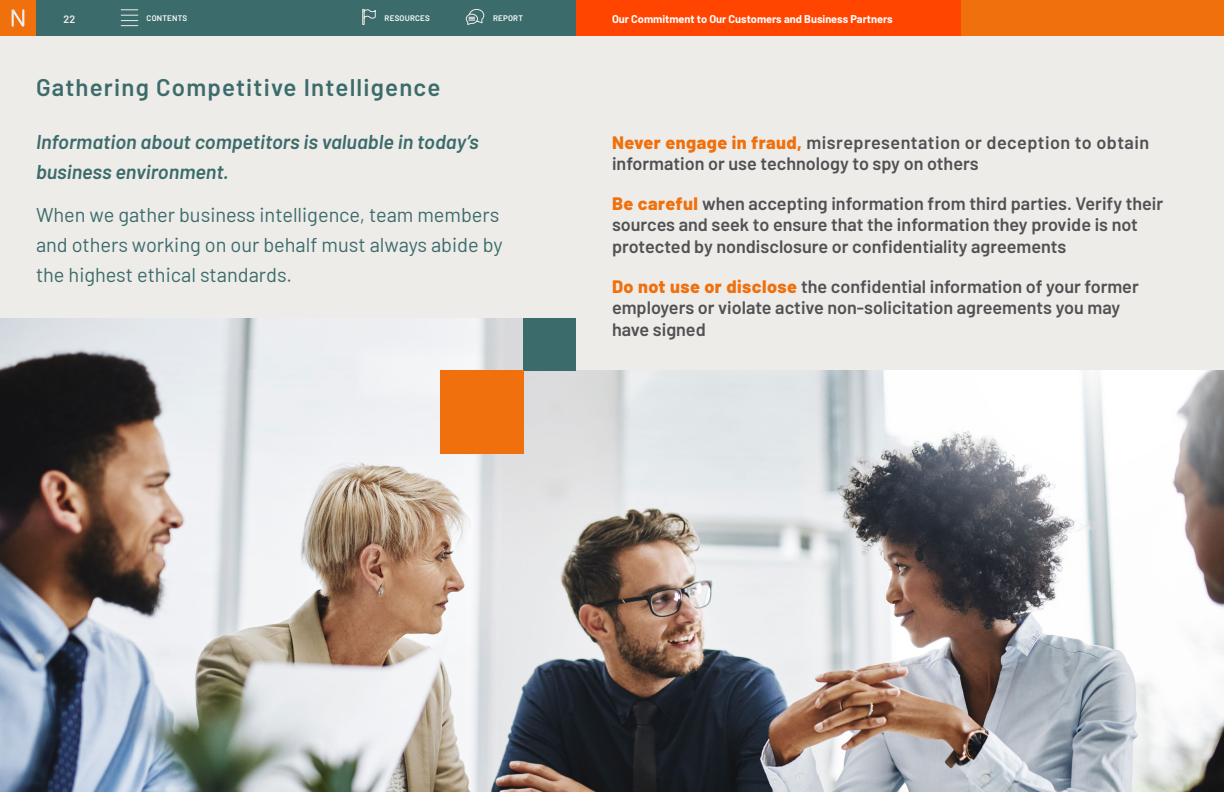
<style>
.page{position:relative;width:1224px;height:792px;background:#eeece9}
.page>*{position:absolute;margin:0;border:0;box-sizing:border-box;transform-origin:0 0}
.t1{font:600 24px "Barlow";letter-spacing:.05em;color:#3b6c6b}
.Intro_Copy{font:20px/30px "Barlow";color:#3b6c6b}
.Intro_Copy-2{font:italic 600 20px/30px "Barlow";color:#3b6c6b}
.Bullet_1{font:600 18px/21.6px "Barlow";color:#515052}
.t2{font:700 11px "Barlow";color:#fff}
.t3{font:600 10.7px "Barlow";color:#eeece9}
.t4{font:600 8px "Barlow";letter-spacing:.025em;color:#fff}
.s1{font-weight:800;color:#ef700c}
</style>
<div class="page">
<img style="left:0;top:318px;width:523px;height:53px">
<img style="left:0;top:371px;width:1224px;height:421px">
<div style="left:523px;top:318px;width:53px;height:53px;background:#3b6c6b"></div>
<div style="left:440px;top:371px;width:83px;height:83px;background:#ef700c"></div>
<div style="left:36px;top:0;width:540px;height:36px;background:#3b6c6b"></div>
<div style="left:720px;top:0;width:504px;height:36px;background:#ef700c"></div>
<div style="left:0;top:0;width:36px;height:36px;background:#ef700c"></div>
<svg style="left:12px;top:9px;width:12px;height:18px"></svg>
<svg style="left:121px;top:9px;width:17px;height:17px"></svg>
<svg style="left:362px;top:8px;width:14px;height:17px"></svg>
<svg style="left:466px;top:9px;width:19px;height:16px"></svg>
<div style="left:576px;top:0;width:385px;height:36px;background:#ff4500"></div>
<p class="t3" style="left:63px;top:11px;width:14px">22</p>
<p class="t4" style="left:147px;top:12px;width:42px">CONTENTS</p>
<p class="t4" style="left:385px;top:12px;width:47px">RESOURCES</p>
<p class="t4" style="left:493px;top:12px;width:31px">REPORT</p>
<p class="t2" style="left:612px;top:11px;width:282px">Our Commitment to Our Customers and Business Partners</p>
<p class="t1" style="left:36px;top:70px;width:406px">Gathering Competitive Intelligence</p>
<p class="Intro_Copy-2" style="left:36px;top:125px;width:444px">Information about competitors is valuable in today’s business environment.</p>
<p class="Intro_Copy" style="left:36px;top:198px;width:468px">When we gather business intelligence, team members and others working on our behalf must always abide by the highest ethical standards.</p>
<p class="Bullet_1" style="left:612px;top:130px;width:539px"><span class="s1">Never engage in fraud,</span> misrepresentation or deception to obtain information or use technology to spy on others</p>
<p class="Bullet_1" style="left:612px;top:191px;width:553px"><span class="s1">Be careful</span> when accepting information from third parties. Verify their sources and seek to ensure that the information they provide is not protected by nondisclosure or confidentiality agreements</p>
<p class="Bullet_1" style="left:612px;top:274px;width:528px"><span class="s1">Do not use or disclose</span> the confidential information of your former employers or violate active non-solicitation agreements you may have signed</p>
</div>
